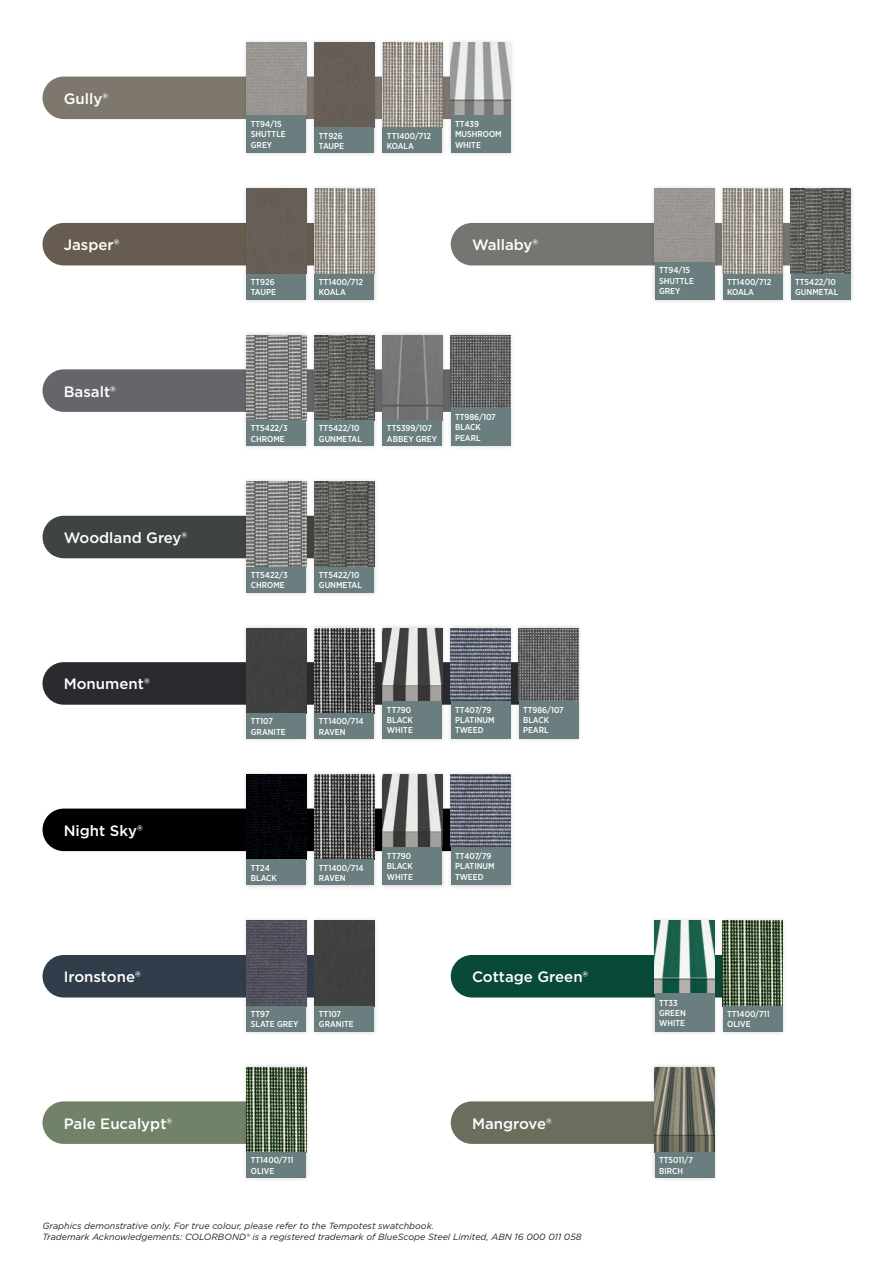
<style>
.page{position:relative;width:893px;height:1263px;background:#fff}
.page>*{position:absolute;margin:0;border:0;box-sizing:border-box;transform-origin:0 0}
.t1{font:500 15px "Gotham";color:#fff}
.t2{font:italic 9px/10.8px "Gotham";color:#231f20}
.t3{font:500 8.55px/10.4px "Gotham Narrow";color:#fff}
</style>
<div class="page">
<div style="left:43px;top:77px;width:199px;height:42px;background:#7e776e"></div>
<div style="left:242px;top:38px;width:273px;height:120px;background:#231f20;opacity:.2"></div>
<div style="left:315px;top:43px;width:59px;height:85px;background:#675e57"></div>
<div style="left:315px;top:128px;width:59px;height:25px;background:#6a7d7f"></div>
<img style="left:383px;top:43px;width:59px;height:85px">
<div style="left:383px;top:128px;width:59px;height:25px;background:#6a7d7f"></div>
<div style="left:451px;top:115px;width:59px;height:38px;background:#6a7d7f"></div>
<img style="left:451px;top:43px;width:59px;height:72px">
<div style="left:247px;top:115px;width:59px;height:38px;background:#6a7d7f"></div>
<div style="left:247px;top:43px;width:59px;height:72px;background:#999692"></div>
<div style="left:43px;top:223px;width:199px;height:42px;background:#675c50"></div>
<div style="left:242px;top:184px;width:137px;height:120px;background:#231f20;opacity:.2"></div>
<img style="left:315px;top:189px;width:59px;height:85px">
<div style="left:315px;top:274px;width:59px;height:25px;background:#6a7d7f"></div>
<div style="left:247px;top:189px;width:59px;height:85px;background:#675e57"></div>
<div style="left:247px;top:274px;width:59px;height:25px;background:#6a7d7f"></div>
<div style="left:43px;top:1101px;width:199px;height:43px;background:#728269"></div>
<div style="left:242px;top:1063px;width:68px;height:119px;background:#231f20;opacity:.2"></div>
<img style="left:247px;top:1067px;width:59px;height:85px">
<div style="left:247px;top:1152px;width:59px;height:26px;background:#6a7d7f"></div>
<div style="left:43px;top:662px;width:199px;height:43px;background:#2a2a2f"></div>
<div style="left:242px;top:623px;width:341px;height:120px;background:#231f20;opacity:.2"></div>
<img style="left:315px;top:628px;width:59px;height:85px">
<div style="left:315px;top:713px;width:59px;height:26px;background:#6a7d7f"></div>
<div style="left:451px;top:700px;width:59px;height:39px;background:#6a7d7f"></div>
<img style="left:451px;top:628px;width:59px;height:72px">
<div style="left:519px;top:700px;width:59px;height:39px;background:#6a7d7f"></div>
<img style="left:519px;top:628px;width:59px;height:72px">
<div style="left:383px;top:700px;width:59px;height:39px;background:#6a7d7f"></div>
<img style="left:383px;top:628px;width:59px;height:72px">
<div style="left:247px;top:628px;width:59px;height:85px;background:#404041"></div>
<div style="left:247px;top:713px;width:59px;height:26px;background:#6a7d7f"></div>
<div style="left:451px;top:955px;width:199px;height:42px;background:#084938"></div>
<div style="left:650px;top:916px;width:137px;height:120px;background:#231f20;opacity:.2"></div>
<img style="left:723px;top:921px;width:59px;height:85px">
<div style="left:723px;top:1006px;width:59px;height:25px;background:#6a7d7f"></div>
<img style="left:655px;top:921px;width:59px;height:72px">
<div style="left:655px;top:993px;width:59px;height:38px;background:#6a7d7f"></div>
<div style="left:43px;top:955px;width:199px;height:42px;background:#323d4c"></div>
<div style="left:242px;top:916px;width:137px;height:120px;background:#231f20;opacity:.2"></div>
<div style="left:315px;top:921px;width:59px;height:85px;background:#404041"></div>
<div style="left:315px;top:1006px;width:59px;height:25px;background:#6a7d7f"></div>
<img style="left:247px;top:921px;width:59px;height:85px">
<div style="left:247px;top:1006px;width:59px;height:25px;background:#6a7d7f"></div>
<div style="left:451px;top:1101px;width:199px;height:43px;background:#696e5d"></div>
<div style="left:650px;top:1063px;width:69px;height:119px;background:#231f20;opacity:.2"></div>
<img style="left:655px;top:1067px;width:59px;height:85px">
<div style="left:655px;top:1152px;width:59px;height:26px;background:#6a7d7f"></div>
<div style="left:43px;top:516px;width:199px;height:42px;background:#404440"></div>
<div style="left:242px;top:477px;width:137px;height:120px;background:#231f20;opacity:.2"></div>
<img style="left:247px;top:482px;width:59px;height:85px">
<div style="left:247px;top:567px;width:59px;height:25px;background:#6a7d7f"></div>
<img style="left:315px;top:482px;width:59px;height:85px">
<div style="left:315px;top:567px;width:59px;height:25px;background:#6a7d7f"></div>
<div style="left:43px;top:369px;width:199px;height:43px;background:#656669"></div>
<div style="left:242px;top:331px;width:273px;height:119px;background:#231f20;opacity:.2"></div>
<img style="left:383px;top:335px;width:59px;height:85px">
<div style="left:383px;top:420px;width:59px;height:26px;background:#6a7d7f"></div>
<div style="left:451px;top:408px;width:59px;height:38px;background:#6a7d7f"></div>
<img style="left:451px;top:335px;width:59px;height:73px">
<img style="left:247px;top:335px;width:59px;height:85px">
<div style="left:247px;top:420px;width:59px;height:26px;background:#6a7d7f"></div>
<img style="left:315px;top:335px;width:59px;height:85px">
<div style="left:315px;top:420px;width:59px;height:26px;background:#6a7d7f"></div>
<div style="left:43px;top:808px;width:199px;height:43px;background:#000"></div>
<div style="left:242px;top:770px;width:273px;height:120px;background:#231f20;opacity:.2"></div>
<img style="left:247px;top:774px;width:59px;height:86px">
<div style="left:247px;top:860px;width:59px;height:25px;background:#6a7d7f"></div>
<img style="left:315px;top:774px;width:59px;height:86px">
<div style="left:315px;top:860px;width:59px;height:25px;background:#6a7d7f"></div>
<div style="left:451px;top:847px;width:59px;height:38px;background:#6a7d7f"></div>
<img style="left:451px;top:774px;width:59px;height:73px">
<div style="left:383px;top:847px;width:59px;height:38px;background:#6a7d7f"></div>
<img style="left:383px;top:774px;width:59px;height:73px">
<div style="left:451px;top:223px;width:199px;height:42px;background:#767572"></div>
<div style="left:650px;top:184px;width:205px;height:120px;background:#231f20;opacity:.2"></div>
<div style="left:655px;top:261px;width:59px;height:38px;background:#6a7d7f"></div>
<div style="left:655px;top:189px;width:59px;height:72px;background:#9a9692"></div>
<img style="left:791px;top:189px;width:59px;height:85px">
<div style="left:791px;top:274px;width:59px;height:25px;background:#6a7d7f"></div>
<img style="left:723px;top:189px;width:59px;height:85px">
<div style="left:723px;top:274px;width:59px;height:25px;background:#6a7d7f"></div>
<h1 class="t1" style="left:64px;top:89px;width:46px">Gully®</h1>
<h1 class="t1" style="left:64px;top:235px;width:57px">Jasper®</h1>
<h1 class="t1" style="left:64px;top:381px;width:54px">Basalt®</h1>
<h1 class="t1" style="left:64px;top:528px;width:125px">Woodland Grey®</h1>
<h1 class="t1" style="left:64px;top:674px;width:87px">Monument®</h1>
<h1 class="t1" style="left:64px;top:821px;width:80px">Night Sky®</h1>
<h1 class="t1" style="left:64px;top:967px;width:79px">Ironstone®</h1>
<h1 class="t1" style="left:64px;top:1113px;width:110px">Pale Eucalypt®</h1>
<p class="t3" style="left:251px;top:119px;width:36px">TT94/15<br>SHUTTLE<br>GREY</p>
<p class="t3" style="left:319px;top:130px;width:27px">TT926<br>TAUPE</p>
<p class="t3" style="left:387px;top:130px;width:46px">TT1400/712<br>KOALA</p>
<p class="t3" style="left:455px;top:119px;width:48px">TT439<br>MUSHROOM<br>WHITE</p>
<p class="t3" style="left:251px;top:277px;width:27px">TT926<br>TAUPE</p>
<p class="t3" style="left:319px;top:277px;width:46px">TT1400/712<br>KOALA</p>
<h1 class="t1" style="left:472px;top:235px;width:68px">Wallaby®</h1>
<p class="t3" style="left:251px;top:423px;width:38px">TT5422/3<br>CHROME</p>
<p class="t3" style="left:319px;top:423px;width:44px">TT5422/10<br>GUNMETAL</p>
<p class="t3" style="left:387px;top:423px;width:52px">TT5399/107<br>ABBEY GREY</p>
<p class="t3" style="left:455px;top:412px;width:42px">TT986/107<br>BLACK<br>PEARL</p>
<p class="t3" style="left:251px;top:569px;width:38px">TT5422/3<br>CHROME</p>
<p class="t3" style="left:319px;top:569px;width:44px">TT5422/10<br>GUNMETAL</p>
<p class="t3" style="left:251px;top:716px;width:36px">TT107<br>GRANITE</p>
<p class="t3" style="left:319px;top:716px;width:46px">TT1400/714<br>RAVEN</p>
<p class="t3" style="left:455px;top:704px;width:41px">TT407/79<br>PLATINUM<br>TWEED</p>
<p class="t3" style="left:523px;top:704px;width:42px">TT986/107<br>BLACK<br>PEARL</p>
<p class="t3" style="left:387px;top:704px;width:28px">TT790<br>BLACK<br>WHITE</p>
<p class="t3" style="left:251px;top:862px;width:28px">TT24<br>BLACK</p>
<p class="t3" style="left:319px;top:862px;width:46px">TT1400/714<br>RAVEN</p>
<p class="t3" style="left:455px;top:851px;width:41px">TT407/79<br>PLATINUM<br>TWEED</p>
<p class="t3" style="left:387px;top:851px;width:28px">TT790<br>BLACK<br>WHITE</p>
<p class="t3" style="left:251px;top:1009px;width:49px">TT97<br>SLATE GREY</p>
<p class="t3" style="left:319px;top:1009px;width:36px">TT107<br>GRANITE</p>
<p class="t3" style="left:251px;top:1155px;width:44px">TT1400/711<br>OLIVE</p>
<h1 class="t1" style="left:472px;top:967px;width:118px">Cottage Green®</h1>
<h1 class="t1" style="left:472px;top:1113px;width:81px">Mangrove®</h1>
<p class="t2" style="left:43px;top:1220px;width:541px">Graphics demonstrative only. For true colour, please refer to the Tempotest swatchbook.<br>Trademark Acknowledgements: COLORBOND® is a registered trademark of BlueScope Steel Limited, ABN 16 000 011 058</p>
<p class="t3" style="left:659px;top:265px;width:36px">TT94/15<br>SHUTTLE<br>GREY</p>
<p class="t3" style="left:795px;top:277px;width:44px">TT5422/10<br>GUNMETAL</p>
<p class="t3" style="left:727px;top:277px;width:46px">TT1400/712<br>KOALA</p>
<p class="t3" style="left:659px;top:997px;width:28px">TT33<br>GREEN<br>WHITE</p>
<p class="t3" style="left:727px;top:1009px;width:44px">TT1400/711<br>OLIVE</p>
<p class="t3" style="left:659px;top:1155px;width:35px">TT5011/7<br>BIRCH</p>
</div>
